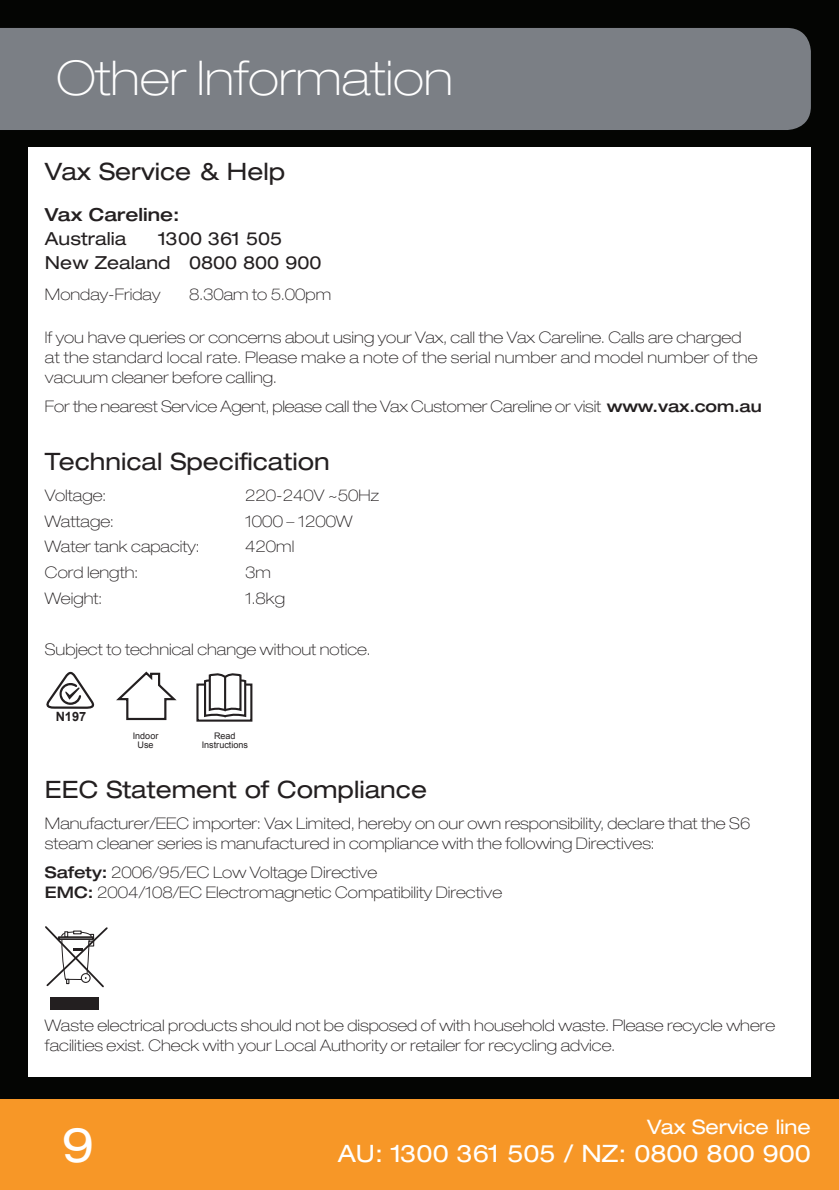
<style>
.page{position:relative;width:839px;height:1190px;background:#fff}
.page>*{position:absolute;margin:0;border:0;box-sizing:border-box;transform-origin:0 0}
.t1{font:100 expanded 48px "Helvetica Neue";color:#fff}
.t2{font:expanded 48px "Helvetica Neue";color:#fff}
.t3{font:expanded 24px "Helvetica Neue";color:#231f20}
.t4{font:expanded 24px "Helvetica Neue";color:#fff}
.t5{font:expanded 20px "Helvetica Neue";color:#fff}
.t6{font:expanded 18px/24px "Helvetica Neue";color:#231f20}
.t7{font:500 expanded 18px "Helvetica Neue";color:#231f20}
.t8{font:100 expanded 16px/20px "Helvetica Neue";color:#231f20}
.t9{font:700 12.8px "Arial";color:#231f20}
.t10{font:9px/9px "Arial";color:#231f20;text-align:center}
.s1{font-weight:500}
</style>
<div class="page">
<div style="left:0;top:0;width:838px;height:1190px;background:#040503"></div>
<div style="left:0;top:1099px;width:838px;height:91px;background:#f79727"></div>
<div style="left:0;top:28px;width:810px;height:102px;background:#7b7f85"></div>
<div style="left:28px;top:147px;width:782px;height:930px;background:#fff"></div>
<div style="left:51px;top:997px;width:48px;height:12px;background:#231f20"></div>
<svg style="left:45px;top:926px;width:63px;height:62px"></svg>
<svg style="left:46px;top:671px;width:49px;height:38px"></svg>
<svg style="left:116px;top:671px;width:61px;height:50px"></svg>
<div style="left:196px;top:683px;width:56px;height:39px;border:2px solid #231f20"></div>
<svg style="left:203px;top:673px;width:44px;height:45px"></svg>
<hr style="left:224px;top:677px;width:2px;height:33px;background:#231f20">
<h1 class="t1" style="left:56px;top:49px;width:398px">Other Information</h1>
<h2 class="t3" style="left:45px;top:157px;width:242px">Vax Service &amp; Help</h2>
<p class="t7" style="left:45px;top:203px;width:136px">Vax Careline:</p>
<p class="t6" style="left:45px;top:226px;width:83px">Australia</p>
<p class="t6" style="left:45px;top:226px;width:278px;text-indent:113px">1300 361 505<br>New Zealand 0800 800 900</p>
<p class="t8" style="left:45px;top:284px;width:117px">Monday-Friday</p>
<p class="t8" style="left:189px;top:284px;width:143px">8.30am to 5.00pm</p>
<p class="t8" style="left:45px;top:327px;width:714px">If you have queries or concerns about using your Vax, call the Vax Careline. Calls are charged at the standard local rate. Please make a note of the serial number and model number of the vacuum cleaner before calling.</p>
<p class="t8" style="left:45px;top:396px;width:718px">For the nearest Service Agent, please call the Vax Customer Careline or visit <span class="s1">www.vax.com.au</span></p>
<h2 class="t3" style="left:45px;top:446px;width:286px">Technical Specification</h2>
<p class="t8" style="left:45px;top:485px;width:63px">Voltage:</p>
<p class="t8" style="left:245px;top:485px;width:135px">220-240V ~50Hz</p>
<p class="t8" style="left:45px;top:511px;width:70px">Wattage:</p>
<p class="t8" style="left:245px;top:511px;width:109px">1000 – 1200W</p>
<p class="t8" style="left:45px;top:536px;width:156px">Water tank capacity:</p>
<p class="t8" style="left:245px;top:536px;width:51px">420ml</p>
<p class="t8" style="left:45px;top:562px;width:95px">Cord length:</p>
<p class="t8" style="left:245px;top:562px;width:27px">3m</p>
<p class="t8" style="left:45px;top:588px;width:59px">Weight:</p>
<p class="t8" style="left:245px;top:588px;width:41px">1.8kg</p>
<p class="t8" style="left:45px;top:639px;width:327px">Subject to technical change without notice.</p>
<p class="t9" style="left:56px;top:708px;width:32px">N197</p>
<p class="t10" style="left:133px;top:731px;width:27px">Indoor<br>Use</p>
<p class="t10" style="left:202px;top:731px;width:48px">Read<br>Instructions</p>
<h2 class="t3" style="left:45px;top:775px;width:383px">EEC Statement of Compliance</h2>
<p class="t8" style="left:45px;top:813px;width:706px">Manufacturer/EEC importer: Vax Limited, hereby on our own responsibility, declare that the S6 steam cleaner series is manufactured in compliance with the following Directives:</p>
<p class="t8" style="left:45px;top:862px;width:458px"><span class="s1">Safety:</span> 2006/95/EC Low Voltage Directive<br><span class="s1">EMC:</span> 2004/108/EC Electromagnetic Compatibility Directive</p>
<p class="t8" style="left:45px;top:1015px;width:731px">Waste electrical products should not be disposed of with household waste. Please recycle where facilities exist. Check with your Local Authority or retailer for recycling advice.</p>
<h1 class="t2" style="left:62px;top:1116px;width:34px">9</h1>
<p class="t5" style="left:647px;top:1115px;width:165px">Vax Service line</p>
<h2 class="t4" style="left:338px;top:1139px;width:474px">AU: 1300 361 505 / NZ: 0800 800 900</h2>
</div>
